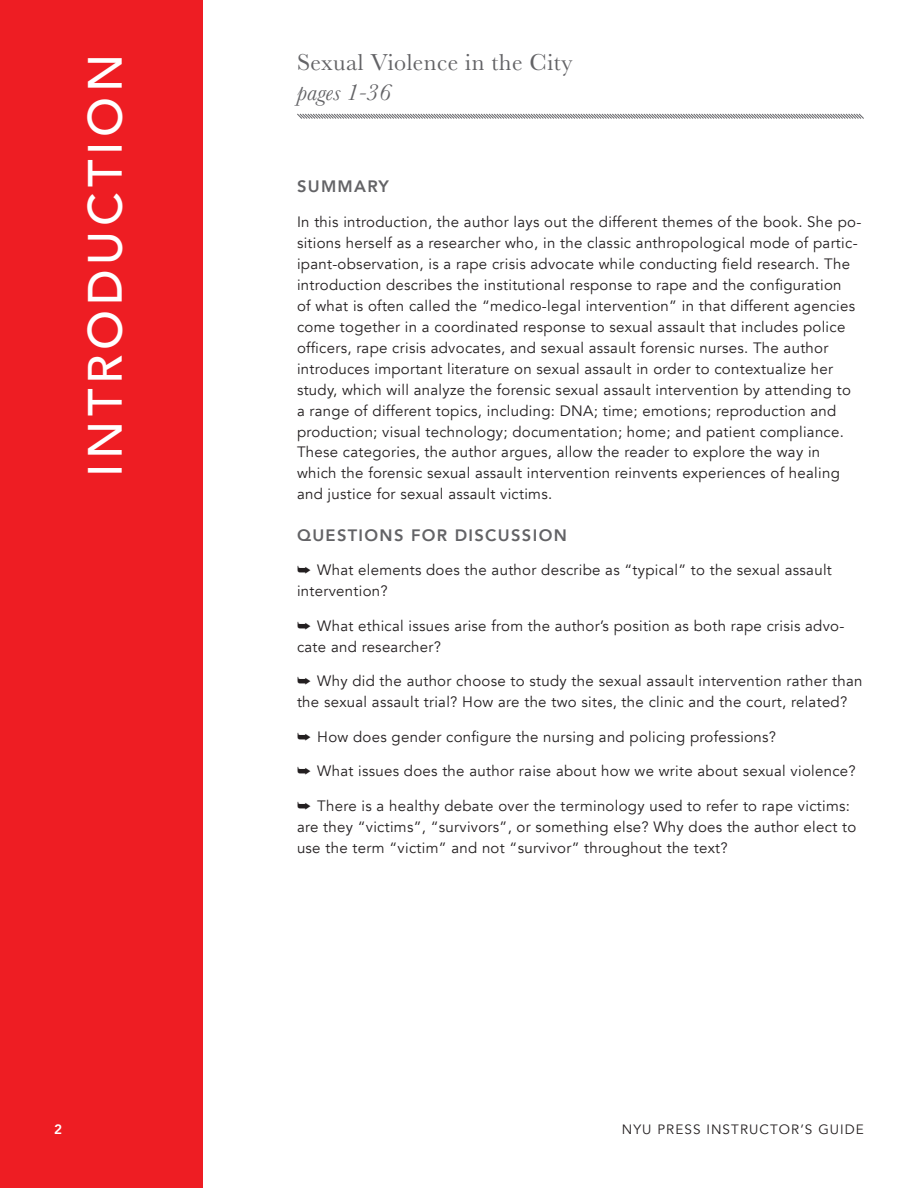
<style>
.page{position:relative;width:918px;height:1188px;background:#fff}
.page>*{position:absolute;margin:0;border:0;box-sizing:border-box;transform-origin:0 0}
.t1{font:500 48px "Avenir";letter-spacing:.1em;color:#fff}
.t2{font:24px "Baskerville";letter-spacing:.02em;color:#636366}
.t3{font:italic 24px "Baskerville";color:#636366}
.t4{font:800 16.5px "Avenir";letter-spacing:.08em;color:#636366}
.t5{font:15px/21px "Avenir";letter-spacing:.02em;color:#231f20}
.t6{font:13.5px "Avenir";letter-spacing:.08em;color:#231f20}
.t7{font:800 13.5px "Avenir";color:#fff}
</style>
<div class="page">
<div style="left:0;top:0;width:202px;height:1188px;background:#ee1d23"></div>
<svg style="left:297px;top:113px;width:567px;height:6px"></svg>
<h1 class="t1" style="left:64px;top:477px;width:425px;rotate:-90deg">INTRODUCTION</h1>
<h2 class="t2" style="left:297px;top:47px;width:277px">Sexual Violence in the City</h2>
<h2 class="t3" style="left:297px;top:76px;width:95px">pages 1-36</h2>
<p class="t4" style="left:297px;top:173px;width:93px">SUMMARY</p>
<p class="t5" style="left:297px;top:211px;width:566px">In this introduction, the author lays out the different themes of the book. She po&shy;sitions herself as a researcher who, in the classic anthropological mode of partic&shy;ipant-observation, is a rape crisis advocate while conducting field research. The introduction describes the institutional response to rape and the configuration<br>of what is often called the “medico-legal intervention” in that different agencies come together in a coordinated response to sexual assault that includes police officers, rape crisis advocates, and sexual assault forensic nurses. The author introduces important literature on sexual assault in order to contextualize her study, which will analyze the forensic sexual assault intervention by attending to a range of different topics, including: DNA; time; emotions; reproduction and production; visual technology; documentation; home; and patient compliance.<br>These categories, the author argues, allow the reader to explore the way in which the forensic sexual assault intervention reinvents experiences of healing and justice for sexual assault victims.</p>
<p class="t4" style="left:297px;top:522px;width:271px">QUESTIONS FOR DISCUSSION</p>
<p class="t5" style="left:297px;top:560px;width:536px">➥ What elements does the author describe as “typical” to the sexual assault intervention?</p>
<p class="t5" style="left:297px;top:615px;width:549px">➥ What ethical issues arise from the author’s position as both rape crisis advo&shy;cate and researcher?</p>
<p class="t5" style="left:297px;top:671px;width:567px">➥ Why did the author choose to study the sexual assault intervention rather than the sexual assault trial? How are the two sites, the clinic and the court, related?</p>
<p class="t5" style="left:297px;top:726px;width:481px">➥ How does gender configure the nursing and policing professions?</p>
<p class="t5" style="left:297px;top:761px;width:560px">➥ What issues does the author raise about how we write about sexual violence?</p>
<p class="t5" style="left:297px;top:795px;width:561px">➥ There is a healthy debate over the terminology used to refer to rape victims: are they “victims”, “survivors”, or something else? Why does the author elect to use the term “victim” and not “survivor” throughout the text?</p>
<p class="t7" style="left:54px;top:1119px;width:9px">2</p>
<p class="t6" style="left:622px;top:1121px;width:244px">NYU PRESS INSTRUCTOR’S GUIDE</p>
</div>
